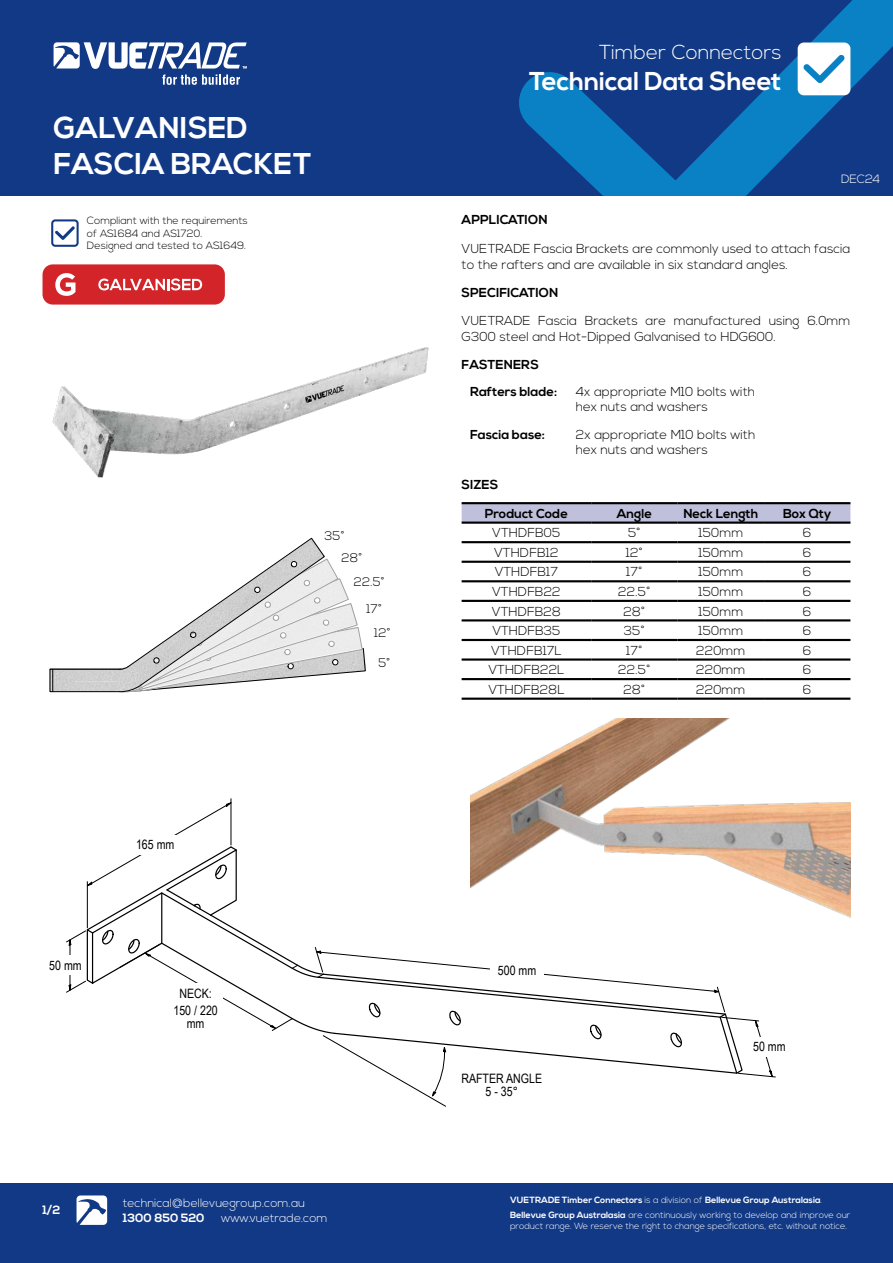
<style>
.page{position:relative;width:893px;height:1263px;background:#fff}
.page>*{position:absolute;margin:0;border:0;box-sizing:border-box;transform-origin:0 0}
.t1{font:700 30px/36px "Nexa";color:#fff}
.t2{font:700 25.8px "Nexa";color:#fff}
.t3{font:300 20.25px "Nexa";color:#fff}
.t4{font:300 12.9px/15.6px "Nexa";color:#000}
.t5{font:700 12.9px/27px "Nexa";color:#000}
.t6{font:12.9px/17.2px "Arial Narrow";color:#000;text-align:center}
.t7{font:300 12.45px "Nexa";color:#000}
.t8{font:300 12px "Nexa";color:#fff}
.t9{font:700 12px "Nexa";color:#fff}
.t10{font:300 10.5px/12.6px "Nexa";color:#000}
.t11{font:300 9px/10.8px "Nexa";color:#fff}
.t12{font:700 9px "Nexa";color:#fff}
.s1{font-weight:300}
.s2{font-weight:700}
</style>
<div class="page">
<div style="left:0;top:0;width:893px;height:196px;background:#123985"></div>
<svg style="left:519px;top:0;width:374px;height:196px"></svg>
<div style="left:0;top:1183px;width:893px;height:80px;background:#123985"></div>
<svg style="left:77px;top:1195px;width:30px;height:30px"></svg>
<svg style="left:54px;top:42px;width:193px;height:43px"></svg>
<svg style="left:798px;top:43px;width:52px;height:52px;background:#deeef7"></svg>
<hr style="left:231px;top:799px;width:1px;height:46px;background:#000">
<svg style="left:66px;top:802px;width:710px;height:304px"></svg>
<div style="left:126px;top:835px;width:58px;height:19px;background:#fff"></div>
<div style="left:47px;top:956px;width:37px;height:19px;background:#fff"></div>
<div style="left:169px;top:983px;width:53px;height:51px;background:#fff"></div>
<div style="left:490px;top:960px;width:54px;height:20px;background:#fff"></div>
<div style="left:743px;top:1037px;width:53px;height:19px;background:#fff"></div>
<div style="left:452px;top:1074px;width:100px;height:22px;background:#fff"></div>
<div style="left:462px;top:504px;width:388px;height:17px;background:#bfc1dc"></div>
<hr style="left:462px;top:502px;width:129px;height:2px;background:#000">
<hr style="left:462px;top:521px;width:129px;height:3px;background:#000">
<hr style="left:591px;top:502px;width:87px;height:2px;background:#000">
<hr style="left:678px;top:502px;width:86px;height:2px;background:#000">
<hr style="left:591px;top:521px;width:87px;height:3px;background:#000">
<hr style="left:678px;top:521px;width:86px;height:3px;background:#000">
<hr style="left:764px;top:502px;width:86px;height:2px;background:#000">
<hr style="left:764px;top:521px;width:86px;height:3px;background:#000">
<hr style="left:462px;top:541px;width:129px;height:2px;background:#000">
<hr style="left:591px;top:541px;width:87px;height:2px;background:#000">
<hr style="left:678px;top:541px;width:86px;height:2px;background:#000">
<hr style="left:764px;top:541px;width:86px;height:2px;background:#000">
<hr style="left:462px;top:561px;width:129px;height:2px;background:#000">
<hr style="left:462px;top:580px;width:129px;height:2px;background:#000">
<hr style="left:462px;top:600px;width:129px;height:2px;background:#000">
<hr style="left:462px;top:619px;width:129px;height:2px;background:#000">
<hr style="left:462px;top:639px;width:129px;height:2px;background:#000">
<hr style="left:462px;top:658px;width:129px;height:3px;background:#000">
<hr style="left:462px;top:678px;width:129px;height:2px;background:#000">
<hr style="left:462px;top:698px;width:129px;height:2px;background:#000">
<hr style="left:591px;top:561px;width:87px;height:2px;background:#000">
<hr style="left:678px;top:561px;width:86px;height:2px;background:#000">
<hr style="left:591px;top:580px;width:87px;height:2px;background:#000">
<hr style="left:678px;top:580px;width:86px;height:2px;background:#000">
<hr style="left:591px;top:600px;width:87px;height:2px;background:#000">
<hr style="left:678px;top:600px;width:86px;height:2px;background:#000">
<hr style="left:591px;top:619px;width:87px;height:2px;background:#000">
<hr style="left:678px;top:619px;width:86px;height:2px;background:#000">
<hr style="left:591px;top:639px;width:87px;height:2px;background:#000">
<hr style="left:678px;top:639px;width:86px;height:2px;background:#000">
<hr style="left:591px;top:658px;width:87px;height:3px;background:#000">
<hr style="left:678px;top:658px;width:86px;height:3px;background:#000">
<hr style="left:591px;top:678px;width:87px;height:2px;background:#000">
<hr style="left:678px;top:678px;width:86px;height:2px;background:#000">
<hr style="left:591px;top:698px;width:87px;height:2px;background:#000">
<hr style="left:678px;top:698px;width:86px;height:2px;background:#000">
<hr style="left:764px;top:561px;width:86px;height:2px;background:#000">
<hr style="left:764px;top:580px;width:86px;height:2px;background:#000">
<hr style="left:764px;top:600px;width:86px;height:2px;background:#000">
<hr style="left:764px;top:619px;width:86px;height:2px;background:#000">
<hr style="left:764px;top:639px;width:86px;height:2px;background:#000">
<hr style="left:764px;top:658px;width:86px;height:3px;background:#000">
<hr style="left:764px;top:678px;width:86px;height:2px;background:#000">
<hr style="left:764px;top:698px;width:86px;height:2px;background:#000">
<svg style="left:51px;top:219px;width:28px;height:28px"></svg>
<div style="left:43px;top:264px;width:182px;height:41px;background:#d3242a;border-radius:10px"></div>
<svg style="left:98px;top:278px;width:104px;height:12px"></svg>
<svg style="left:55px;top:273px;width:20px;height:23px"></svg>
<img style="left:52px;top:347px;width:377px;height:131px">
<svg style="left:52px;top:537px;width:314px;height:156px"></svg>
<img style="left:470px;top:719px;width:380px;height:214px">
<h1 class="t1" style="left:54px;top:111px;width:260px">GALVANISED<br>FASCIA BRACKET</h1>
<p class="t10" style="left:87px;top:215px;width:162px">Compliant with the requirements of AS1684 and AS1720.<br>Designed and tested to AS1649.</p>
<p class="t6" style="left:49px;top:956px;width:34px">50 mm</p>
<p class="t6" style="left:136px;top:836px;width:40px">165 mm</p>
<p class="t6" style="left:173px;top:984px;width:46px">NECK:<br>150 / 220</p>
<p class="t6" style="left:187px;top:1015px;width:19px">mm</p>
<p class="t7" style="left:325px;top:529px;width:22px">35°</p>
<p class="t7" style="left:342px;top:551px;width:23px">28°</p>
<p class="t7" style="left:354px;top:575px;width:33px">22.5°</p>
<p class="t7" style="left:367px;top:601px;width:17px">17°</p>
<p class="t7" style="left:374px;top:625px;width:18px">12°</p>
<p class="t7" style="left:378px;top:655px;width:14px">5°</p>
<p class="t9" style="left:43px;top:1202px;width:19px">1/2</p>
<p class="t8" style="left:123px;top:1196px;width:184px">technical@bellevuegroup.com.au</p>
<p class="t9" style="left:123px;top:1211px;width:83px">1300 850 520</p>
<p class="t8" style="left:221px;top:1211px;width:108px">www.vuetrade.com</p>
<h3 class="t3" style="left:599px;top:41px;width:184px">Timber Connectors</h3>
<h2 class="t2" style="left:529px;top:66px;width:254px">Technical Data Sheet</h2>
<p class="t8" style="left:841px;top:172px;width:41px">DEC24</p>
<p class="t5" style="left:462px;top:207px;width:88px">APPLICATION</p>
<p class="t4" style="left:462px;top:241px;width:390px">VUETRADE Fascia Brackets are commonly used to attach fascia to the rafters and are available in six standard angles.</p>
<p class="t5" style="left:462px;top:279px;width:98px">SPECIFICATION</p>
<p class="t4" style="left:462px;top:313px;width:390px">VUETRADE Fascia Brackets are manufactured using 6.0mm<br>G300 steel and Hot-Dipped Galvanised to HDG600.</p>
<p class="t5" style="left:470px;top:351px;width:88px;text-indent:-9px">FASTENERS<br>Rafters blade:</p>
<p class="t4" style="left:576px;top:384px;width:181px">4x appropriate M10 bolts with hex nuts and washers</p>
<p class="t5" style="left:470px;top:421px;width:76px">Fascia base:</p>
<p class="t4" style="left:576px;top:427px;width:181px">2x appropriate M10 bolts with hex nuts and washers</p>
<p class="t5" style="left:462px;top:472px;width:38px">SIZES</p>
<p class="t5" style="left:485px;top:500px;width:85px">Product Code</p>
<p class="t5" style="left:617px;top:500px;width:37px">Angle</p>
<p class="t5" style="left:683px;top:500px;width:76px">Neck Length</p>
<p class="t5" style="left:783px;top:500px;width:50px">Box Qty</p>
<p class="t4" style="left:492px;top:526px;width:70px">VTHDFB05</p>
<p class="t4" style="left:628px;top:526px;width:14px">5°</p>
<p class="t4" style="left:698px;top:526px;width:46px">150mm</p>
<p class="t4" style="left:803px;top:526px;width:10px">6</p>
<p class="t4" style="left:494px;top:545px;width:66px">VTHDFB12</p>
<p class="t4" style="left:626px;top:545px;width:19px">12°</p>
<p class="t4" style="left:698px;top:545px;width:46px">150mm</p>
<p class="t4" style="left:803px;top:545px;width:10px">6</p>
<p class="t4" style="left:495px;top:565px;width:65px">VTHDFB17</p>
<p class="t4" style="left:626px;top:565px;width:18px">17°</p>
<p class="t4" style="left:698px;top:565px;width:46px">150mm</p>
<p class="t4" style="left:803px;top:565px;width:10px">6</p>
<p class="t4" style="left:492px;top:584px;width:70px">VTHDFB22</p>
<p class="t4" style="left:618px;top:584px;width:34px">22.5°</p>
<p class="t4" style="left:698px;top:584px;width:46px">150mm</p>
<p class="t4" style="left:803px;top:584px;width:10px">6</p>
<p class="t4" style="left:492px;top:604px;width:70px">VTHDFB28</p>
<p class="t4" style="left:623px;top:604px;width:23px">28°</p>
<p class="t4" style="left:698px;top:604px;width:46px">150mm</p>
<p class="t4" style="left:803px;top:604px;width:10px">6</p>
<p class="t4" style="left:492px;top:623px;width:70px">VTHDFB35</p>
<p class="t4" style="left:624px;top:623px;width:23px">35°</p>
<p class="t4" style="left:698px;top:623px;width:46px">150mm</p>
<p class="t4" style="left:803px;top:623px;width:10px">6</p>
<p class="t4" style="left:491px;top:643px;width:72px">VTHDFB17L</p>
<p class="t4" style="left:626px;top:643px;width:18px">17°</p>
<p class="t4" style="left:696px;top:643px;width:51px">220mm</p>
<p class="t4" style="left:803px;top:643px;width:10px">6</p>
<p class="t4" style="left:488px;top:662px;width:77px">VTHDFB22L</p>
<p class="t4" style="left:618px;top:662px;width:34px">22.5°</p>
<p class="t4" style="left:696px;top:662px;width:51px">220mm</p>
<p class="t4" style="left:803px;top:662px;width:10px">6</p>
<p class="t4" style="left:488px;top:682px;width:78px">VTHDFB28L</p>
<p class="t4" style="left:623px;top:682px;width:23px">28°</p>
<p class="t4" style="left:696px;top:682px;width:51px">220mm</p>
<p class="t4" style="left:803px;top:682px;width:10px">6</p>
<p class="t6" style="left:498px;top:961px;width:40px">500 mm</p>
<p class="t6" style="left:461px;top:1072px;width:82px;line-height:12.9px">RAFTER ANGLE<br>5 - 35°</p>
<p class="t6" style="left:753px;top:1038px;width:34px">50 mm</p>
<p class="t12" style="left:510px;top:1195px;width:314px">VUETRADE Timber Connectors <span class="s1">is a division of</span> Bellevue Group Australasia<span class="s1">.</span></p>
<p class="t11" style="left:510px;top:1210px;width:342px"><span class="s2">Bellevue Group Australasia</span> are continuously working to develop and improve our product range. We reserve the right to change specifications, etc. without notice.</p>
</div>
